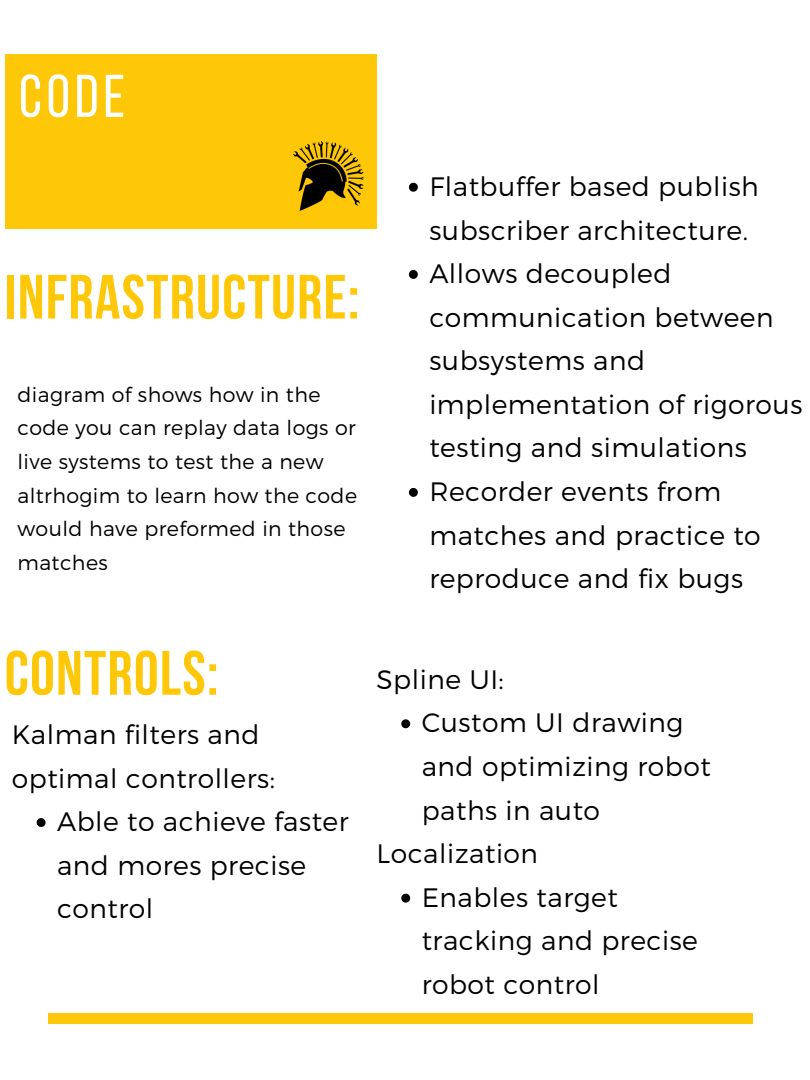
<style>
.page{position:relative;width:810px;height:1080px;background:#fff}
.page>*{position:absolute;margin:0;border:0;box-sizing:border-box;transform-origin:0 0}
.t1{font:700 62.5px "Bebas Neue";letter-spacing:.02em;color:#fec808}
.t2{font:60.12px "Bebas Neue";color:#fff}
.t3{font:300 26.62px/43.6px "Montserrat";letter-spacing:.02em;color:#000}
.t4{font:300 20.56px/33.6px "Montserrat";letter-spacing:.02em;color:#000}
</style>
<div class="page">
<div style="left:5px;top:54px;width:371px;height:175px;background:#fec808"></div>
<img style="left:294px;top:142px;width:70px;height:69px">
<div style="left:48px;top:1013px;width:705px;height:10px;background:#fec808"></div>
<svg style="left:409px;top:183px;width:9px;height:9px"></svg>
<svg style="left:409px;top:270px;width:9px;height:9px"></svg>
<svg style="left:409px;top:488px;width:9px;height:9px"></svg>
<svg style="left:37px;top:818px;width:9px;height:9px"></svg>
<svg style="left:401px;top:719px;width:9px;height:9px"></svg>
<svg style="left:401px;top:894px;width:9px;height:9px"></svg>
<p class="t2" style="left:19px;top:72px;width:108px">CODE</p>
<p class="t1" style="left:5px;top:272px;width:356px">INFRASTRUCTURE:</p>
<p class="t4" style="left:17px;top:376px;width:341px">diagram of shows how in the code you can replay data logs or live systems to test the a new altrhogim to learn how the code would have preformed in those matches</p>
<p class="t3" style="left:429px;top:163px;width:331px">Flatbuffer based publish subscriber architecture.</p>
<p class="t3" style="left:429px;top:250px;width:375px">Allows decoupled communication between subsystems and implementation of rigorous testing and simulations</p>
<p class="t3" style="left:429px;top:468px;width:333px">Recorder events from matches and practice to reproduce and fix bugs</p>
<p class="t1" style="left:5px;top:648px;width:215px">CONTROLS:</p>
<p class="t3" style="left:376px;top:656px;width:129px">Spline UI:</p>
<p class="t3" style="left:12px;top:711px;width:265px">Kalman filters and optimal controllers:</p>
<p class="t3" style="left:422px;top:700px;width:291px">Custom UI drawing and optimizing robot paths in auto</p>
<p class="t3" style="left:57px;top:799px;width:293px">Able to achieve faster and mores precise control</p>
<p class="t3" style="left:376px;top:831px;width:163px">Localization</p>
<p class="t3" style="left:422px;top:874px;width:278px">Enables target tracking and precise robot control</p>
</div>
